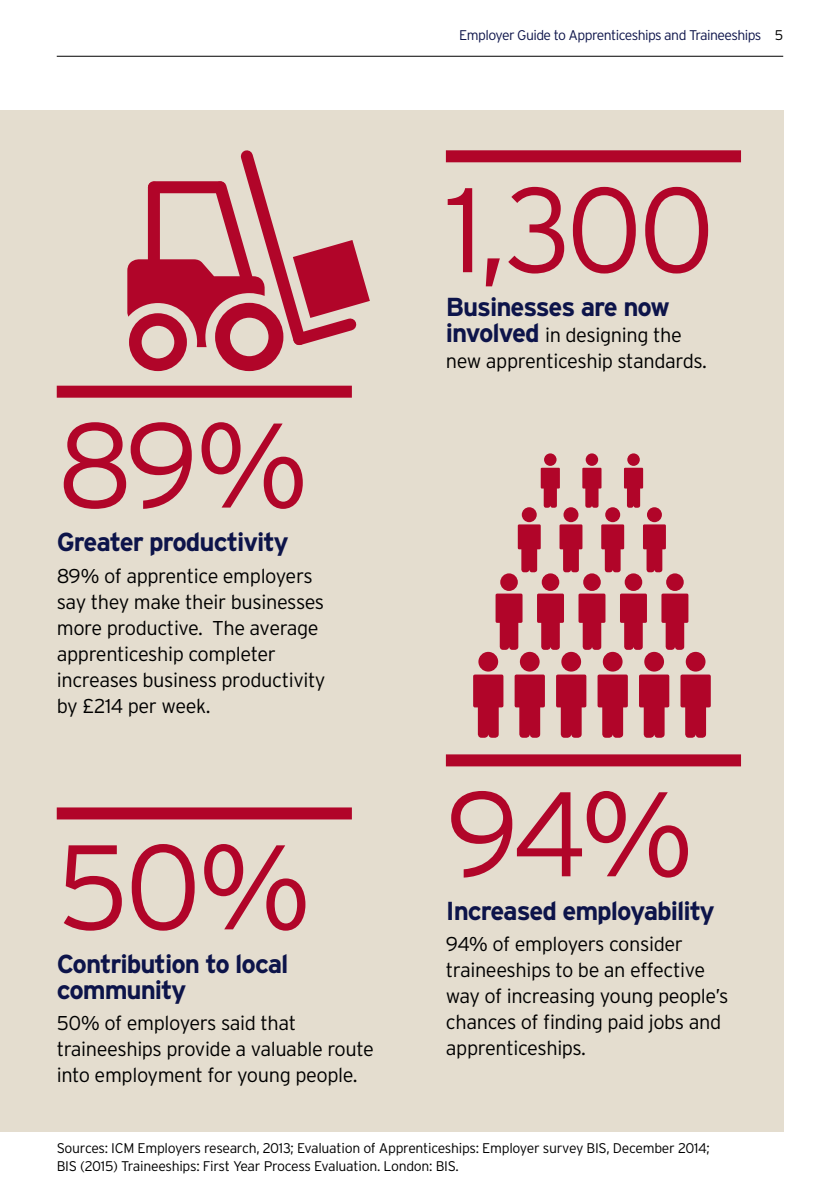
<style>
.page{position:relative;width:840px;height:1191px;background:#fff}
.page>*{position:absolute;margin:0;border:0;box-sizing:border-box;transform-origin:0 0}
.t1{font:300 120px "Interstate";letter-spacing:-.05em;color:#b10529}
.t2{font:700 26px/26px "Interstate";letter-spacing:-.04em;color:#0d144a}
.t3{font:300 20px/26px "Interstate";letter-spacing:-.02em;color:#000}
.t4{font:300 14px/18px "Interstate";letter-spacing:-.02em;color:#000}
.t5{font:300 14px "Interstate";letter-spacing:-.04em;color:#0d144a}
.s1{color:#000}
.s2{font-weight:700;font-size:26px;color:#0d144a}
</style>
<div class="page">
<hr style="left:57px;top:56px;width:725px;height:1px;background:#000">
<div style="left:0;top:111px;width:782px;height:1021px;background:#e4ddcf"></div>
<div style="left:57px;top:807px;width:294px;height:12px;background:#b10529"></div>
<div style="left:445px;top:150px;width:295px;height:12px;background:#b10529"></div>
<div style="left:57px;top:386px;width:294px;height:12px;background:#b10529"></div>
<div style="left:129px;top:313px;width:58px;height:58px;border:13px solid #b10529;border-radius:50%"></div>
<div style="left:215px;top:303px;width:68px;height:68px;border:15px solid #b10529;border-radius:50%"></div>
<svg style="left:127px;top:150px;width:242px;height:204px"></svg>
<div style="left:445px;top:754px;width:295px;height:12px;background:#b10529"></div>
<svg style="left:473px;top:453px;width:237px;height:284px"></svg>
<p class="t5" style="left:459px;top:27px;width:325px">Employer Guide to Apprenticeships and Traineeships <span class="s1">5</span></p>
<h1 class="t1" style="left:57px;top:398px;width:254px">89%</h1>
<h2 class="t2" style="left:57px;top:528px;width:233px">Greater productivity</h2>
<p class="t3" style="left:57px;top:562px;width:270px">89% of apprentice employers say they make their businesses more productive. The average apprenticeship completer increases business productivity by £214 per week.</p>
<h1 class="t1" style="left:57px;top:819px;width:257px">50%</h1>
<h2 class="t2" style="left:57px;top:950px;width:233px">Contribution to local community</h2>
<p class="t3" style="left:57px;top:1010px;width:318px">50% of employers said that traineeships provide a valuable route into employment for young people.</p>
<h1 class="t1" style="left:445px;top:162px;width:271px">1,300</h1>
<h2 class="t2" style="left:445px;top:293px;width:225px">Businesses are now</h2>
<p class="t3" style="left:445px;top:321px;width:262px"><span class="s2">involved</span> in designing the new apprenticeship standards.</p>
<h1 class="t1" style="left:445px;top:766px;width:250px">94%</h1>
<h2 class="t2" style="left:445px;top:897px;width:270px">Increased employability</h2>
<p class="t3" style="left:445px;top:931px;width:284px">94% of employers consider traineeships to be an effective way of increasing young people’s chances of finding paid jobs and apprenticeships.</p>
<p class="t4" style="left:57px;top:1138px;width:654px">Sources: ICM Employers research, 2013; Evaluation of Apprenticeships: Employer survey BIS, December 2014;<br>BIS (2015) Traineeships: First Year Process Evaluation. London: BIS.</p>
</div>
